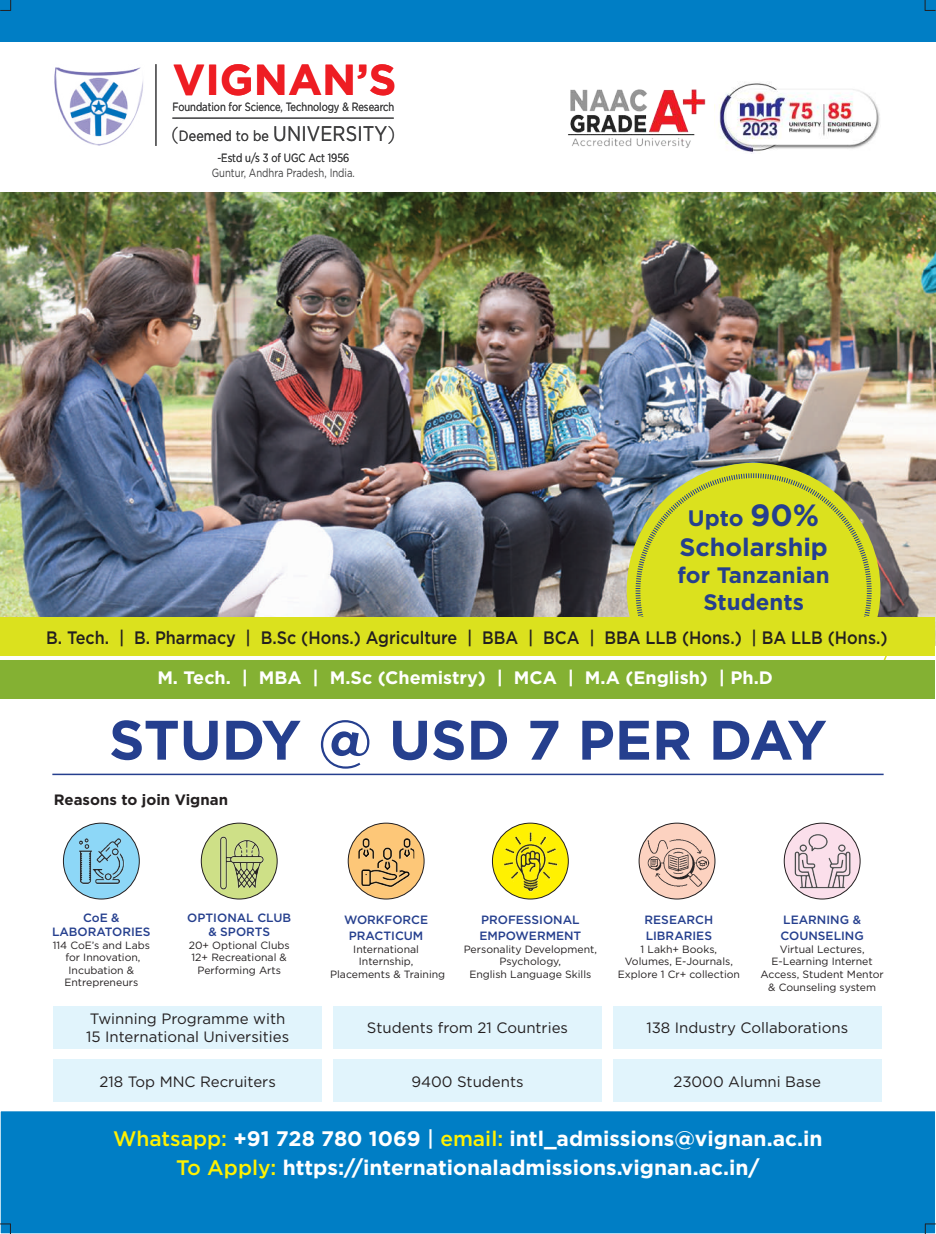
<style>
.page{position:relative;width:936px;height:1234px;background:#fff}
.page>*{position:absolute;margin:0;border:0;box-sizing:border-box;transform-origin:0 0}
.t1{font:700 55.5px "Gotham";color:#253f8e}
.t2{font:700 43.2px "Gotham";color:#ee1d23}
.t3{font:700 25.05px "Gotham";color:#253f8e}
.t4{font:700 22.35px/26.8px "Gotham";color:#253f8e;text-align:center}
.t5{font:700 21px/29.4px "Gotham";color:#fff;text-align:center}
.t6{font:500 18px "Gotham";color:#231f20;scale:.9 1}
.t7{font:700 18px "Gotham";color:#fff}
.t8{font:15px/18px "Gotham";color:#231f20}
.t9{font:700 15px "Gotham";color:#231f20}
.t10{font:14.7px "Gotham";letter-spacing:.01em;color:#3e3e3f;scale:.85 1}
.t11{font:500 12px/16.2px "Gotham";color:#253f8e;text-align:center}
.t12{font:11.85px/14.2px "Gotham";color:#3e3e3f;text-align:center;scale:.8 1}
.t13{font:11.85px "Gotham";color:#3e3e3f;scale:.79 1}
.t14{font:10.5px/12.6px "Gotham";color:#231f20;text-align:center}
.s1{font-weight:300;font-size:19.95px}
.s2{font-size:21px}
.s3{font-weight:300;font-size:21px}
.s4{font-size:30.75px}
.s5{font-weight:500;color:#fff101}
.s6{font-weight:500}
</style>
<div class="page">
<img style="left:0;top:193px;width:935px;height:452px">
<hr style="left:155px;top:64px;width:1px;height:82px;background:#3e3e3f">
<hr style="left:172px;top:118px;width:222px;height:1px;background:#3e3e3f">
<img style="left:54px;top:67px;width:89px;height:79px">
<div style="left:0;top:0;width:935px;height:41px;background:#007ec5"></div>
<svg style="left:874px;top:655px;width:14px;height:5px"></svg>
<svg style="left:626px;top:462px;width:255px;height:155px;background:#c4cb35"></svg>
<div style="left:0;top:1110px;width:935px;height:123px;background:#007ec5"></div>
<div style="left:0;top:1110px;width:935px;height:123px;border:1px solid #fff"></div>
<svg style="left:925px;top:1222px;width:10px;height:11px"></svg>
<svg style="left:0;top:1223px;width:11px;height:10px"></svg>
<svg style="left:924px;top:0;width:11px;height:11px"></svg>
<svg style="left:0;top:0;width:11px;height:11px"></svg>
<div style="left:0;top:617px;width:934px;height:38px;background:#dbe11e"></div>
<div style="left:0;top:660px;width:934px;height:38px;background:#84b133"></div>
<img style="left:568px;top:89px;width:138px;height:59px">
<img style="left:714px;top:82px;width:166px;height:72px">
<hr style="left:52px;top:773px;width:831px;height:2px;background:#253f8e">
<div style="left:63px;top:823px;width:76px;height:75px;background:#8dd7f7;border-radius:50%"></div>
<img style="left:70px;top:829px;width:63px;height:63px">
<div style="left:63px;top:822px;width:76px;height:77px;border:1px solid #231f20;border-radius:50%"></div>
<div style="left:201px;top:823px;width:76px;height:75px;background:#cee087;border-radius:50%"></div>
<img style="left:220px;top:836px;width:45px;height:53px">
<div style="left:201px;top:822px;width:76px;height:77px;border:1px solid #231f20;border-radius:50%"></div>
<div style="left:348px;top:823px;width:76px;height:75px;background:#fdc778;border-radius:50%"></div>
<img style="left:358px;top:834px;width:56px;height:56px">
<div style="left:348px;top:822px;width:76px;height:77px;border:1px solid #231f20;border-radius:50%"></div>
<div style="left:492px;top:823px;width:76px;height:75px;background:#fff101;border-radius:50%"></div>
<img style="left:498px;top:828px;width:64px;height:65px">
<div style="left:492px;top:822px;width:76px;height:77px;border:1px solid #231f20;border-radius:50%"></div>
<div style="left:639px;top:823px;width:76px;height:75px;background:#fcd2c0;border-radius:50%"></div>
<img style="left:647px;top:831px;width:63px;height:63px">
<div style="left:639px;top:822px;width:76px;height:77px;border:1px solid #231f20;border-radius:50%"></div>
<div style="left:784px;top:823px;width:76px;height:75px;background:#fbdfeb;border-radius:50%"></div>
<img style="left:791px;top:830px;width:62px;height:61px">
<div style="left:784px;top:822px;width:76px;height:77px;border:1px solid #231f20;border-radius:50%"></div>
<div style="left:53px;top:1006px;width:269px;height:42px;background:#e1f4fc"></div>
<div style="left:53px;top:1058px;width:269px;height:43px;background:#e1f4fc"></div>
<div style="left:333px;top:1006px;width:269px;height:42px;background:#e1f4fc"></div>
<div style="left:333px;top:1058px;width:269px;height:43px;background:#e1f4fc"></div>
<div style="left:612px;top:1006px;width:269px;height:42px;background:#e1f4fc"></div>
<div style="left:612px;top:1058px;width:269px;height:43px;background:#e1f4fc"></div>
<h2 class="t2" style="left:173px;top:51px;width:225px">VIGNAN’S</h2>
<p class="t13" style="left:172px;top:99px;width:282px">Foundation for Science, Technology &amp; Research</p>
<h3 class="t10" style="left:171px;top:126px;width:265px"><span class="s1">(</span>Deemed to be <span class="s2">UNIVERSITY</span><span class="s3">)</span></h3>
<p class="t12" style="left:212px;top:151px;width:180px">-Estd u/s 3 of UGC Act 1956<br>Guntur, Andhra Pradesh, India.</p>
<h3 class="t4" style="left:687px;top:504px;width:133px">Upto <span class="s4">90%</span></h3>
<h3 class="t3" style="left:679px;top:530px;width:150px">Scholarship</h3>
<h3 class="t4" style="left:677px;top:561px;width:153px">for Tanzanian<br>Students</h3>
<h3 class="t6" style="left:46px;top:625px;width:936px">B. Tech. | B. Pharmacy | B.Sc (Hons.) Agriculture | BBA | BCA | BBA LLB (Hons.) | BA LLB (Hons.)</h3>
<h3 class="t7" style="left:157px;top:665px;width:617px">M. Tech. | MBA | M.Sc (Chemistry) | MCA | M.A (English) | Ph.D</h3>
<h1 class="t1" style="left:109px;top:703px;width:719px">STUDY @ USD 7 PER DAY</h1>
<h3 class="t9" style="left:54px;top:789px;width:176px">Reasons to join Vignan</h3>
<p class="t11" style="left:52px;top:909px;width:100px;line-height:14.4px">CoE &amp;<br>LABORATORIES</p>
<p class="t14" style="left:53px;top:938px;width:99px">114 CoE’s and Labs for Innovation,<br>Incubation &amp;<br>Entrepreneurs</p>
<p class="t11" style="left:187px;top:909px;width:105px;line-height:14.4px">OPTIONAL CLUB &amp; SPORTS</p>
<p class="t14" style="left:189px;top:938px;width:102px">20+ Optional Clubs<br>12+ Recreational &amp;<br>Performing Arts</p>
<h3 class="t8" style="left:86px;top:1008px;width:205px">Twinning Programme with<br>15 International Universities</h3>
<h3 class="t8" style="left:99px;top:1071px;width:178px">218 Top MNC Recruiters</h3>
<p class="t11" style="left:344px;top:911px;width:86px">WORKFORCE<br>PRACTICUM</p>
<p class="t14" style="left:330px;top:942px;width:117px">International<br>Internship,<br>Placements &amp; Training</p>
<p class="t11" style="left:479px;top:911px;width:104px;text-align:left">PROFESSIONAL<br>EMPOWERMENT</p>
<p class="t14" style="left:463px;top:942px;width:135px">Personality Development,<br>Psychology,<br>English Language Skills</p>
<p class="t11" style="left:644px;top:911px;width:70px;text-align:left">RESEARCH<br>LIBRARIES</p>
<p class="t14" style="left:617px;top:942px;width:124px">1 Lakh+ Books,<br>Volumes, E-Journals,<br>Explore 1 Cr+ collection</p>
<p class="t11" style="left:780px;top:911px;width:85px;text-align:left">LEARNING &amp;<br>COUNSELING</p>
<p class="t14" style="left:760px;top:942px;width:125px">Virtual Lectures,<br>E-Learning Internet<br>Access, Student Mentor &amp; Counseling system</p>
<h3 class="t8" style="left:367px;top:1018px;width:203px">Students from 21 Countries</h3>
<h3 class="t8" style="left:646px;top:1018px;width:203px">138 Industry Collaborations</h3>
<h3 class="t8" style="left:411px;top:1071px;width:114px">9400 Students</h3>
<h3 class="t8" style="left:673px;top:1071px;width:149px">23000 Alumni Base</h3>
<h3 class="t5" style="left:113px;top:1123px;width:711px"><span class="s5">Whatsapp:</span> +91 728 780 1069 <span class="s6">|</span> <span class="s5">email:</span> intl_admissions@vignan.ac.in<br><span class="s5">To Apply:</span> https://internationaladmissions.vignan.ac.in/</h3>
</div>
